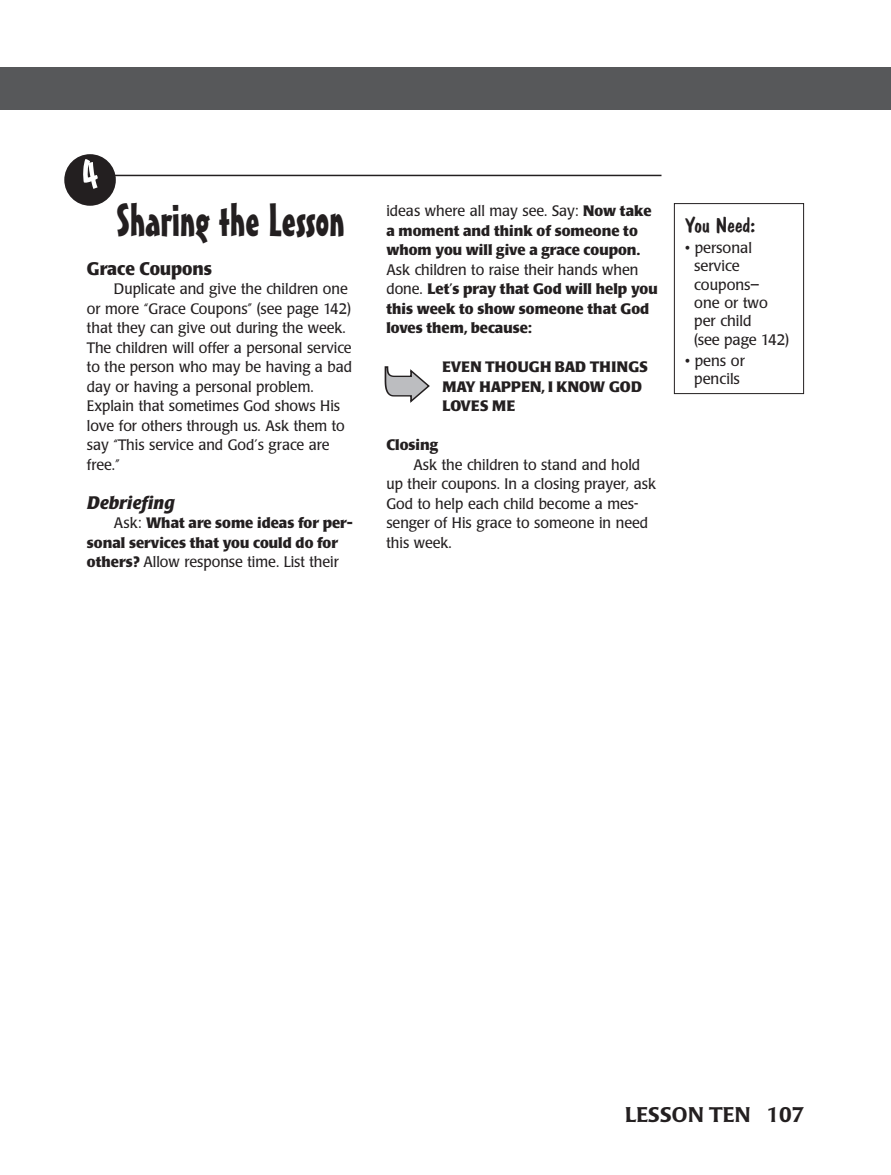
<style>
.page{position:relative;width:891px;height:1175px;background:#fff}
.page>*{position:absolute;margin:0;border:0;box-sizing:border-box;transform-origin:0 0}
.t1{font:45px "Mister Earl BT";color:#231f20}
.t2{font:500 21px "Poppl Laudatio";color:#231f20}
.t3{font:21px "Dom Casual D";color:#231f20;scale:1.05 1}
.t4{font:700 18px "Poppl Laudatio";color:#231f20;scale:.95 1}
.t5{font:italic 700 18px "Poppl Laudatio";color:#231f20}
.t6{font:15px/19.5px "Poppl Laudatio";color:#231f20;scale:.95 1}
.t7{font:700 15px/19.5px "Poppl Laudatio";color:#231f20}
.t8{font:15px/18.3px "Poppl Laudatio";color:#231f20}
.t9{font:700 15px/19.5px "Poppl Laudatio";letter-spacing:.02em;color:#231f20}
.s1{font-weight:400}
</style>
<div class="page">
<div style="left:0;top:67px;width:14px;height:42px;background:#57585a"></div>
<div style="left:14px;top:67px;width:877px;height:43px;background:#57585a"></div>
<hr style="left:114px;top:175px;width:547px;height:1px;background:#231f20">
<div style="left:64px;top:154px;width:52px;height:52px;background:#231f20;border-radius:50%"></div>
<svg style="left:385px;top:366px;width:45px;height:37px"></svg>
<div style="left:674px;top:203px;width:130px;height:191px;border:1px solid #231f20"></div>
<h1 class="t1" style="left:116px;top:203px;width:230px">Sharing the Lesson</h1>
<p class="t4" style="left:87px;top:261px;width:133px">Grace Coupons</p>
<p class="t6" style="left:87px;top:281px;width:281px;text-indent:27px">Duplicate and give the children one or more “Grace Coupons” (see page 142) that they can give out during the week.<br>The children will offer a personal service to the person who may be having a bad day or having a personal problem.<br>Explain that sometimes God shows His love for others through us. Ask them to say “This service and God’s grace are free.”</p>
<p class="t5" style="left:87px;top:495px;width:89px">Debriefing</p>
<p class="t7" style="left:87px;top:515px;width:268px;text-indent:27px"><span class="s1">Ask:</span> What are some ideas for per&shy;sonal services that you could do for others? <span class="s1">Allow response time. List their</span></p>
<p class="t7" style="left:386px;top:203px;width:267px"><span class="s1">ideas where all may see. Say:</span> Now take a moment and think of someone to whom you will give a grace coupon.</p>
<p class="t7" style="left:386px;top:261px;width:273px"><span class="s1">Ask children to raise their hands when done.</span> Let’s pray that God will help you this week to show someone that God loves them, because:</p>
<p class="t9" style="left:442px;top:359px;width:207px">EVEN THOUGH BAD THINGS<br>MAY HAPPEN, I KNOW GOD<br>LOVES ME</p>
<p class="t7" style="left:386px;top:437px;width:53px">Closing</p>
<p class="t6" style="left:386px;top:456px;width:285px;text-indent:27px">Ask the children to stand and hold up their coupons. In a closing prayer, ask<br>God to help each child become a mes&shy;senger of His grace to someone in need this week.</p>
<h2 class="t3" style="left:685px;top:212px;width:68px">You Need:</h2>
<p class="t8" style="left:694px;top:240px;width:96px;text-indent:-9px">• personal service coupons–<br>one or two per child<br>(see page 142)</p>
<p class="t8" style="left:685px;top:353px;width:61px;text-align:center">• pens or pencils</p>
<h2 class="t2" style="left:625px;top:1106px;width:181px">LESSON TEN 107</h2>
</div>
